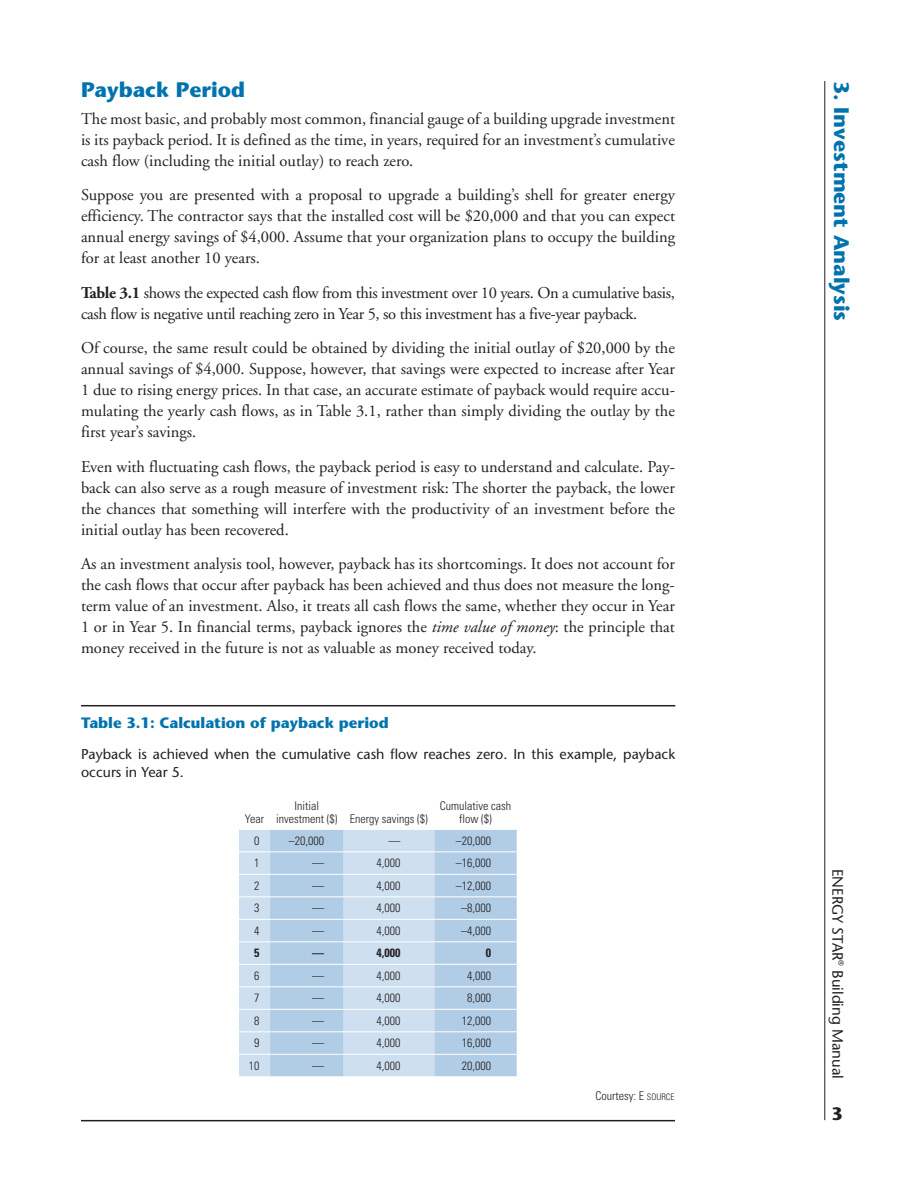
<style>
.page{position:relative;width:918px;height:1188px;background:#fff}
.page>*{position:absolute;margin:0;border:0;box-sizing:border-box;transform-origin:0 0}
.t1{font:700 21px "Stone Sans";color:#0073ae}
.t2{font:16.5px/21px "Adobe Garamond";color:#231f20;text-align:justify}
.t3{font:16.5px/21px "Adobe Garamond";letter-spacing:-.02em;color:#231f20}
.t4{font:700 15px "Stone Sans";color:#0073ae}
.t5{font:15px "Stone Sans";color:#231f20}
.t6{font:14.25px/18px "Stone Sans";color:#231f20}
.t7{font:300 condensed 12px/13.5px "Univers";color:#231f20}
.t8{font:700 condensed 12px "Univers";color:#231f20}
.s1{font-weight:700}
.s2{font-style:italic}
.s3{font-size:9px}
</style>
<div class="page">
<hr style="left:824px;top:81px;width:1px;height:1039px;background:#231f20">
<hr style="left:81px;top:705px;width:594px;height:1px;background:#231f20">
<div style="left:239px;top:830px;width:31px;height:247px;background:#cedfef"></div>
<svg style="left:270px;top:830px;width:247px;height:247px;background:#bdd4e9"></svg>
<hr style="left:239px;top:852px;width:31px;height:1px;background:#fff">
<hr style="left:270px;top:852px;width:74px;height:1px;background:#fff">
<hr style="left:344px;top:852px;width:90px;height:1px;background:#fff">
<hr style="left:434px;top:852px;width:83px;height:1px;background:#fff">
<hr style="left:239px;top:874px;width:31px;height:1px;background:#fff">
<hr style="left:270px;top:874px;width:74px;height:1px;background:#fff">
<hr style="left:344px;top:874px;width:90px;height:1px;background:#fff">
<hr style="left:434px;top:874px;width:83px;height:1px;background:#fff">
<hr style="left:239px;top:897px;width:31px;height:1px;background:#fff">
<hr style="left:270px;top:897px;width:74px;height:1px;background:#fff">
<hr style="left:344px;top:897px;width:90px;height:1px;background:#fff">
<hr style="left:434px;top:897px;width:83px;height:1px;background:#fff">
<hr style="left:239px;top:919px;width:31px;height:1px;background:#fff">
<hr style="left:270px;top:919px;width:74px;height:1px;background:#fff">
<hr style="left:344px;top:919px;width:90px;height:1px;background:#fff">
<hr style="left:434px;top:919px;width:83px;height:1px;background:#fff">
<hr style="left:239px;top:942px;width:31px;height:1px;background:#fff">
<hr style="left:270px;top:942px;width:74px;height:1px;background:#fff">
<hr style="left:344px;top:942px;width:90px;height:1px;background:#fff">
<hr style="left:434px;top:942px;width:83px;height:1px;background:#fff">
<hr style="left:239px;top:964px;width:31px;height:1px;background:#fff">
<hr style="left:270px;top:964px;width:74px;height:1px;background:#fff">
<hr style="left:344px;top:964px;width:90px;height:1px;background:#fff">
<hr style="left:434px;top:964px;width:83px;height:1px;background:#fff">
<hr style="left:239px;top:987px;width:31px;height:1px;background:#fff">
<hr style="left:270px;top:987px;width:74px;height:1px;background:#fff">
<hr style="left:344px;top:987px;width:90px;height:1px;background:#fff">
<hr style="left:434px;top:987px;width:83px;height:1px;background:#fff">
<hr style="left:239px;top:1009px;width:31px;height:1px;background:#fff">
<hr style="left:270px;top:1009px;width:74px;height:1px;background:#fff">
<hr style="left:344px;top:1009px;width:90px;height:1px;background:#fff">
<hr style="left:434px;top:1009px;width:83px;height:1px;background:#fff">
<hr style="left:239px;top:1032px;width:31px;height:1px;background:#fff">
<hr style="left:270px;top:1032px;width:74px;height:1px;background:#fff">
<hr style="left:344px;top:1032px;width:90px;height:1px;background:#fff">
<hr style="left:434px;top:1032px;width:83px;height:1px;background:#fff">
<hr style="left:239px;top:1054px;width:31px;height:1px;background:#fff">
<hr style="left:270px;top:1054px;width:74px;height:1px;background:#fff">
<hr style="left:344px;top:1054px;width:90px;height:1px;background:#fff">
<hr style="left:434px;top:1054px;width:83px;height:1px;background:#fff">
<hr style="left:81px;top:1120px;width:594px;height:1px;background:#231f20">
<p class="t1" style="left:81px;top:77px;width:166px">Payback Period</p>
<p class="t2" style="left:81px;top:108px;width:596px">The most basic, and probably most common, financial gauge of a building upgrade investment is its payback period. It is defined as the time, in years, required for an investment’s cumulative cash flow (including the initial outlay) to reach zero.</p>
<p class="t2" style="left:81px;top:185px;width:596px">Suppose you are presented with a proposal to upgrade a building’s shell for greater energy efficiency. The contractor says that the installed cost will be $20,000 and that you can expect annual energy savings of $4,000. Assume that your organization plans to occupy the building for at least another 10 years.</p>
<p class="t3" style="left:81px;top:282px;width:595px"><span class="s1">Table 3.1</span> shows the expected cash flow from this investment over 10 years. On a cumulative basis, cash flow is negative until reaching zero in Year 5, so this investment has a five-year payback.</p>
<p class="t2" style="left:81px;top:338px;width:596px">Of course, the same result could be obtained by dividing the initial outlay of $20,000 by the annual savings of $4,000. Suppose, however, that savings were expected to increase after Year 1 due to rising energy prices. In that case, an accurate estimate of payback would require accu&shy;mulating the yearly cash flows, as in Table 3.1, rather than simply dividing the outlay by the first year’s savings.</p>
<p class="t2" style="left:81px;top:456px;width:596px">Even with fluctuating cash flows, the payback period is easy to understand and calculate. Pay&shy;back can also serve as a rough measure of investment risk: The shorter the payback, the lower the chances that something will interfere with the productivity of an investment before the initial outlay has been recovered.</p>
<p class="t2" style="left:81px;top:554px;width:595px">As an investment analysis tool, however, payback has its shortcomings. It does not account for the cash flows that occur after payback has been achieved and thus does not measure the long&shy;term value of an investment. Also, it treats all cash flows the same, whether they occur in Year 1 or in Year 5. In financial terms, payback ignores the <span class="s2">time value of money</span>: the principle that money received in the future is not as valuable as money received today.</p>
<p class="t4" style="left:81px;top:714px;width:309px">Table 3.1 : Calculation of payback period</p>
<p class="t6" style="left:81px;top:745px;width:596px">Payback is achieved when the cumulative cash flow reaches zero. In this example, payback occurs in Year 5.</p>
<p class="t7" style="left:245px;top:812px;width:21px">Year</p>
<p class="t7" style="left:276px;top:799px;width:153px;text-indent:18px">Initial<br>investment ($) Energy savings ($)</p>
<p class="t7" style="left:440px;top:799px;width:73px;text-align:center">Cumulative cash flow ($)</p>
<p class="t7" style="left:254px;top:834px;width:7px">0</p>
<p class="t7" style="left:289px;top:834px;width:37px">–20,000</p>
<p class="t7" style="left:389px;top:834px;width:13px">—</p>
<p class="t7" style="left:456px;top:834px;width:37px">–20,000</p>
<p class="t7" style="left:254px;top:856px;width:7px">1</p>
<p class="t7" style="left:312px;top:856px;width:13px">—</p>
<p class="t7" style="left:377px;top:856px;width:25px">4,000</p>
<p class="t7" style="left:456px;top:856px;width:37px">–16,000</p>
<p class="t7" style="left:254px;top:879px;width:7px">2</p>
<p class="t7" style="left:312px;top:879px;width:13px">—</p>
<p class="t7" style="left:377px;top:879px;width:25px">4,000</p>
<p class="t7" style="left:456px;top:879px;width:37px">–12,000</p>
<p class="t7" style="left:254px;top:901px;width:7px">3</p>
<p class="t7" style="left:312px;top:901px;width:13px">—</p>
<p class="t7" style="left:377px;top:901px;width:25px">4,000</p>
<p class="t7" style="left:461px;top:901px;width:31px">–8,000</p>
<p class="t7" style="left:254px;top:924px;width:7px">4</p>
<p class="t7" style="left:312px;top:924px;width:13px">—</p>
<p class="t7" style="left:377px;top:924px;width:25px">4,000</p>
<p class="t7" style="left:461px;top:924px;width:31px">–4,000</p>
<p class="t8" style="left:254px;top:946px;width:7px">5</p>
<p class="t8" style="left:312px;top:946px;width:13px">—</p>
<p class="t8" style="left:377px;top:946px;width:25px">4,000</p>
<p class="t8" style="left:486px;top:946px;width:7px">0</p>
<p class="t7" style="left:254px;top:969px;width:7px">6</p>
<p class="t7" style="left:312px;top:969px;width:13px">—</p>
<p class="t7" style="left:377px;top:969px;width:25px">4,000</p>
<p class="t7" style="left:467px;top:969px;width:25px">4,000</p>
<p class="t7" style="left:254px;top:991px;width:7px">7</p>
<p class="t7" style="left:312px;top:991px;width:13px">—</p>
<p class="t7" style="left:377px;top:991px;width:25px">4,000</p>
<p class="t7" style="left:467px;top:991px;width:25px">8,000</p>
<p class="t7" style="left:254px;top:1014px;width:7px">8</p>
<p class="t7" style="left:312px;top:1014px;width:13px">—</p>
<p class="t7" style="left:377px;top:1014px;width:25px">4,000</p>
<p class="t7" style="left:462px;top:1014px;width:31px">12,000</p>
<p class="t7" style="left:254px;top:1036px;width:7px">9</p>
<p class="t7" style="left:312px;top:1036px;width:13px">—</p>
<p class="t7" style="left:377px;top:1036px;width:25px">4,000</p>
<p class="t7" style="left:462px;top:1036px;width:31px">16,000</p>
<p class="t7" style="left:249px;top:1059px;width:12px">10</p>
<p class="t7" style="left:312px;top:1059px;width:13px">—</p>
<p class="t7" style="left:377px;top:1059px;width:25px">4,000</p>
<p class="t7" style="left:462px;top:1059px;width:31px">20,000</p>
<p class="t7" style="left:596px;top:1089px;width:80px">Courtesy: E <span class="s3">source</span></p>
<p class="t1" style="left:854px;top:81px;width:242px;rotate:90deg">3. Investment Analysis</p>
<p class="t5" style="left:847px;top:869px;width:211px;rotate:90deg">ENERGY STAR<sup>®</sup> Building Manual</p>
</div>
